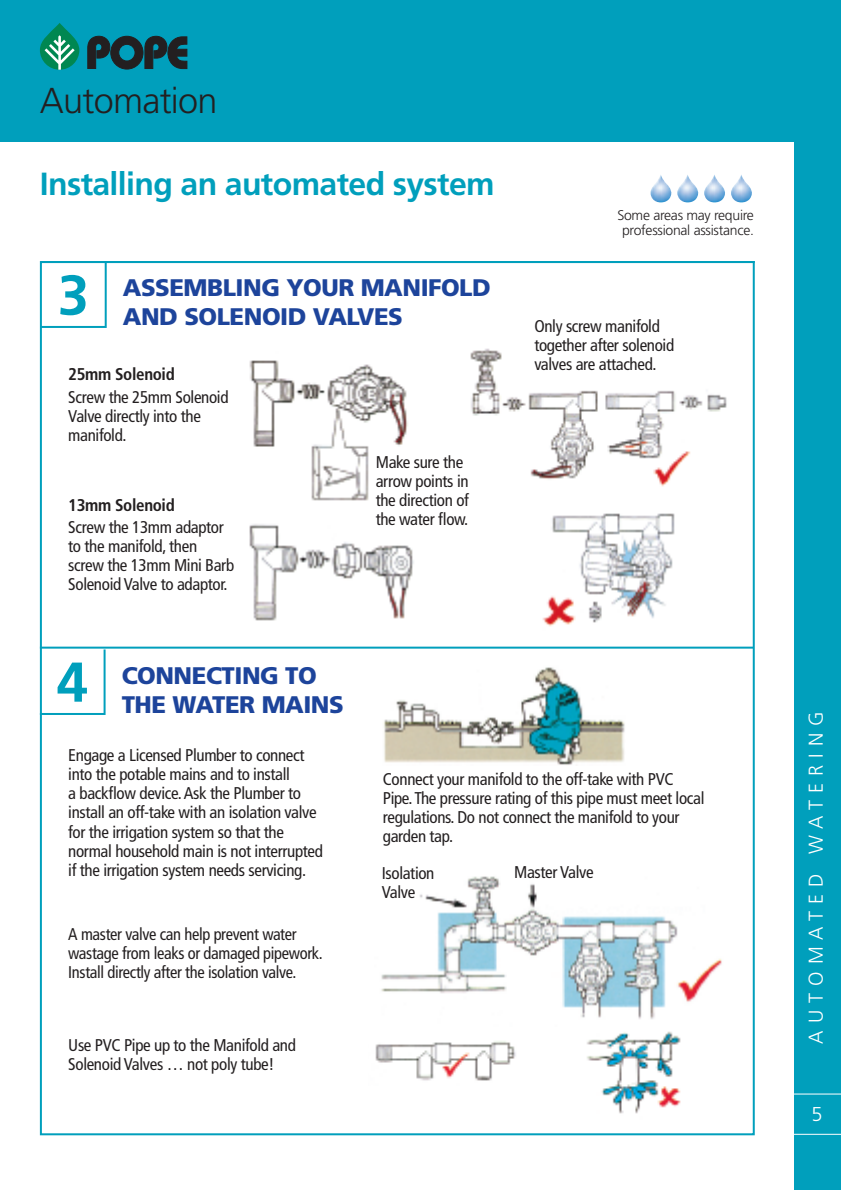
<style>
.page{position:relative;width:841px;height:1190px;background:#fff}
.page>*{position:absolute;margin:0;border:0;box-sizing:border-box;transform-origin:0 0}
.t1{font:700 56px "Frutiger";color:#009fbc}
.t2{font:300 36px "Frutiger";letter-spacing:-.02em;color:#231f20}
.t3{font:300 32.6px "Frutiger";color:#231f20}
.t4{font:700 32px "Frutiger";letter-spacing:-.02em;color:#009fbc}
.t5{font:900 24px "Frutiger";letter-spacing:-.02em;color:#1d449b}
.t6{font:300 20px "Frutiger";letter-spacing:.35em;color:#fff}
.t7{font:condensed 17px/19px "Frutiger";letter-spacing:-.02em;color:#231f20}
.t8{font:700 condensed 17px "Frutiger";letter-spacing:-.02em;color:#231f20}
.t9{font:300 14px/14.8px "Frutiger";letter-spacing:-.02em;color:#231f20;text-align:center}
</style>
<div class="page">
<div style="left:0;top:0;width:840px;height:142px;background:#009fbc"></div>
<div style="left:794px;top:0;width:46px;height:1190px;background:#009fbc"></div>
<svg style="left:87px;top:36px;width:100px;height:34px"></svg>
<svg style="left:40px;top:23px;width:39px;height:47px"></svg>
<hr style="left:780px;top:1134px;width:60px;height:1px;background:#fff">
<hr style="left:780px;top:1093px;width:60px;height:1px;background:#fff">
<img style="left:381px;top:876px;width:341px;height:143px">
<img style="left:249px;top:524px;width:165px;height:97px">
<img style="left:470px;top:348px;width:257px;height:139px">
<img style="left:249px;top:360px;width:159px;height:141px">
<svg style="left:39px;top:261px;width:69px;height:68px"></svg>
<hr style="left:41px;top:261px;width:713px;height:2px;background:#009fbc">
<svg style="left:39px;top:647px;width:68px;height:69px"></svg>
<hr style="left:40px;top:646px;width:713px;height:2px;background:#009fbc">
<img style="left:650px;top:175px;width:21px;height:27px">
<img style="left:677px;top:175px;width:21px;height:27px">
<img style="left:704px;top:175px;width:21px;height:27px">
<img style="left:731px;top:175px;width:21px;height:27px">
<img style="left:542px;top:513px;width:133px;height:114px">
<img style="left:375px;top:1041px;width:141px;height:40px">
<img style="left:587px;top:1031px;width:94px;height:83px">
<img style="left:384px;top:667px;width:241px;height:98px">
<h3 class="t3" style="left:42px;top:72px;width:150px">DIY GUIDE</h3>
<h2 class="t2" style="left:40px;top:81px;width:179px">Automation</h2>
<h3 class="t4" style="left:40px;top:165px;width:456px">Installing an automated system</h3>
<h1 class="t1" style="left:58px;top:262px;width:33px">3</h1>
<h3 class="t5" style="left:123px;top:273px;width:369px">ASSEMBLING YOUR MANIFOLD</h3>
<h3 class="t5" style="left:123px;top:302px;width:281px">AND SOLENOID VALVES</h3>
<p class="t8" style="left:68px;top:364px;width:108px">25mm Solenoid</p>
<p class="t7" style="left:68px;top:387px;width:162px">Screw the 25mm Solenoid<br>Valve directly into the manifold.</p>
<p class="t8" style="left:68px;top:494px;width:108px">13mm Solenoid</p>
<p class="t7" style="left:68px;top:518px;width:167px">Screw the 13mm adaptor to the manifold, then screw the 13mm Mini Barb<br>Solenoid Valve to adaptor.</p>
<p class="t7" style="left:375px;top:453px;width:95px">Make sure the arrow points in the direction of the water flow.</p>
<p class="t9" style="left:617px;top:207px;width:138px">Some areas may require professional assistance.</p>
<p class="t7" style="left:534px;top:316px;width:141px">Only screw manifold together after solenoid valves are attached.</p>
<h1 class="t1" style="left:57px;top:649px;width:33px">4</h1>
<h3 class="t5" style="left:122px;top:661px;width:197px">CONNECTING TO</h3>
<h3 class="t5" style="left:122px;top:690px;width:223px">THE WATER MAINS</h3>
<p class="t7" style="left:68px;top:746px;width:256px">Engage a Licensed Plumber to connect into the potable mains and to install<br>a backflow device. Ask the Plumber to install an off-take with an isolation valve for the irrigation system so that the normal household main is not interrupted if the irrigation system needs servicing.</p>
<p class="t7" style="left:68px;top:925px;width:256px">A master valve can help prevent water wastage from leaks or damaged pipework.<br>Install directly after the isolation valve.</p>
<p class="t7" style="left:68px;top:1035px;width:229px">Use PVC Pipe up to the Manifold and<br>Solenoid Valves … not poly tube!</p>
<p class="t7" style="left:383px;top:770px;width:323px">Connect your manifold to the off-take with PVC Pipe. The pressure rating of this pipe must meet local regulations. Do not connect the manifold to your garden tap.</p>
<p class="t7" style="left:381px;top:863px;width:54px">Isolation<br>Valve</p>
<p class="t7" style="left:514px;top:862px;width:81px">Master Valve</p>
<p class="t6" style="left:804px;top:1043px;width:334px;rotate:-90deg">AUTOMATED WATERING</p>
<p class="t6" style="left:811px;top:1103px;width:13px">5</p>
</div>
